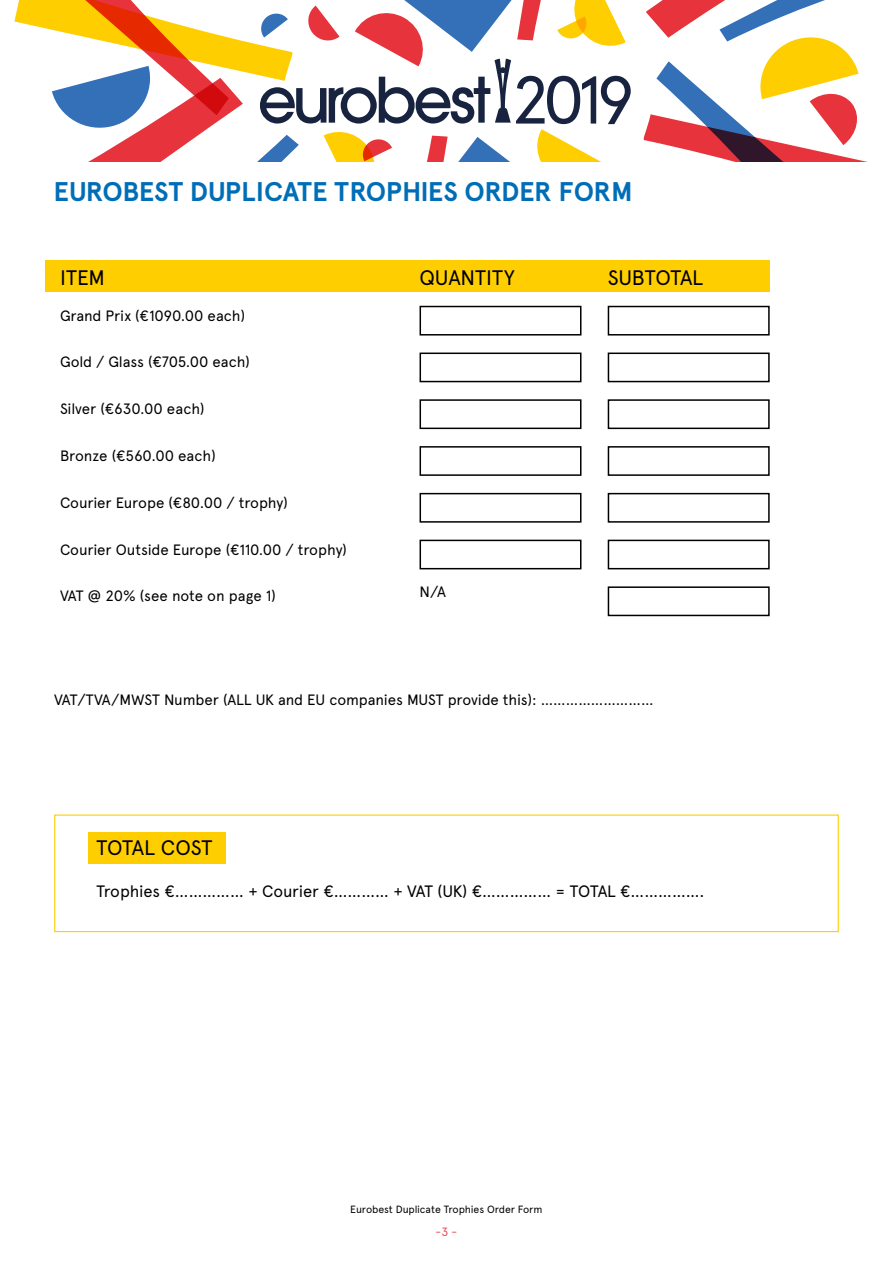
<style>
.page{position:relative;width:893px;height:1263px;background:#fff}
.page>*{position:absolute;margin:0;border:0;box-sizing:border-box;transform-origin:0 0}
.t1{font:67.5px "Apercu";color:#182340}
.t2{font:700 27px "Apercu";letter-spacing:-.015em;color:#006eb7}
.t3{font:21px "Apercu";letter-spacing:-.01em;color:#000}
.t4{font:16.5px "Apercu";letter-spacing:-.015em;color:#000}
.t5{font:15px "Apercu";letter-spacing:-.01em;color:#000}
.t6{font:12px "Apercu";color:#e94b52}
.t7{font:10.5px "Apercu";letter-spacing:-.015em;color:#000}
</style>
<div class="page">
<svg style="left:644px;top:1px;width:219px;height:160px"></svg>
<svg style="left:14px;top:1px;width:612px;height:160px"></svg>
<div style="left:88px;top:832px;width:137px;height:32px;background:#ffce00"></div>
<div style="left:45px;top:260px;width:725px;height:32px;background:#ffce00"></div>
<div style="left:420px;top:306px;width:161px;height:29px;border:2px solid #000"></div>
<div style="left:608px;top:306px;width:162px;height:29px;border:2px solid #000"></div>
<div style="left:420px;top:353px;width:161px;height:29px;border:2px solid #000"></div>
<div style="left:608px;top:353px;width:162px;height:29px;border:2px solid #000"></div>
<div style="left:420px;top:399px;width:161px;height:30px;border:2px solid #000"></div>
<div style="left:608px;top:399px;width:162px;height:30px;border:2px solid #000"></div>
<div style="left:420px;top:446px;width:161px;height:30px;border:2px solid #000"></div>
<div style="left:608px;top:446px;width:162px;height:30px;border:2px solid #000"></div>
<div style="left:420px;top:493px;width:161px;height:30px;border:2px solid #000"></div>
<div style="left:608px;top:493px;width:162px;height:30px;border:2px solid #000"></div>
<div style="left:420px;top:540px;width:161px;height:29px;border:2px solid #000"></div>
<div style="left:608px;top:540px;width:162px;height:29px;border:2px solid #000"></div>
<div style="left:608px;top:586px;width:162px;height:30px;border:2px solid #000"></div>
<div style="left:54px;top:814px;width:785px;height:118px;border:1px solid #ffce00"></div>
<h1 class="t1" style="left:511px;top:59px;width:125px">2019</h1>
<h2 class="t2" style="left:54px;top:175px;width:581px">EUROBEST DUPLICATE TROPHIES ORDER FORM</h2>
<h3 class="t3" style="left:60px;top:265px;width:47px">ITEM</h3>
<h3 class="t3" style="left:419px;top:265px;width:97px">QUANTITY</h3>
<h3 class="t3" style="left:608px;top:265px;width:97px">SUBTOTAL</h3>
<p class="t5" style="left:60px;top:306px;width:187px">Grand Prix (€1090.00 each)</p>
<p class="t5" style="left:60px;top:353px;width:192px">Gold / Glass (€705.00 each)</p>
<p class="t5" style="left:60px;top:400px;width:146px">Silver (€630.00 each)</p>
<p class="t5" style="left:60px;top:447px;width:157px">Bronze (€560.00 each)</p>
<p class="t5" style="left:60px;top:493px;width:229px">Courier Europe (€80.00 / trophy)</p>
<p class="t5" style="left:60px;top:540px;width:288px">Courier Outside Europe (€110.00 / trophy)</p>
<p class="t5" style="left:60px;top:587px;width:217px">VAT @ 20% (see note on page 1)</p>
<p class="t5" style="left:420px;top:583px;width:28px">N/A</p>
<p class="t5" style="left:54px;top:691px;width:601px">VAT/TVA/MWST Number (ALL UK and EU companies MUST provide this): ………………………</p>
<h3 class="t3" style="left:97px;top:835px;width:118px">TOTAL COST</h3>
<p class="t4" style="left:97px;top:881px;width:610px">Trophies €…………… + Courier €………… + VAT (UK) €…………… = TOTAL €…………….</p>
<p class="t7" style="left:350px;top:1203px;width:194px">Eurobest Duplicate Trophies Order Form</p>
<p class="t6" style="left:436px;top:1224px;width:23px">-3 -</p>
</div>
